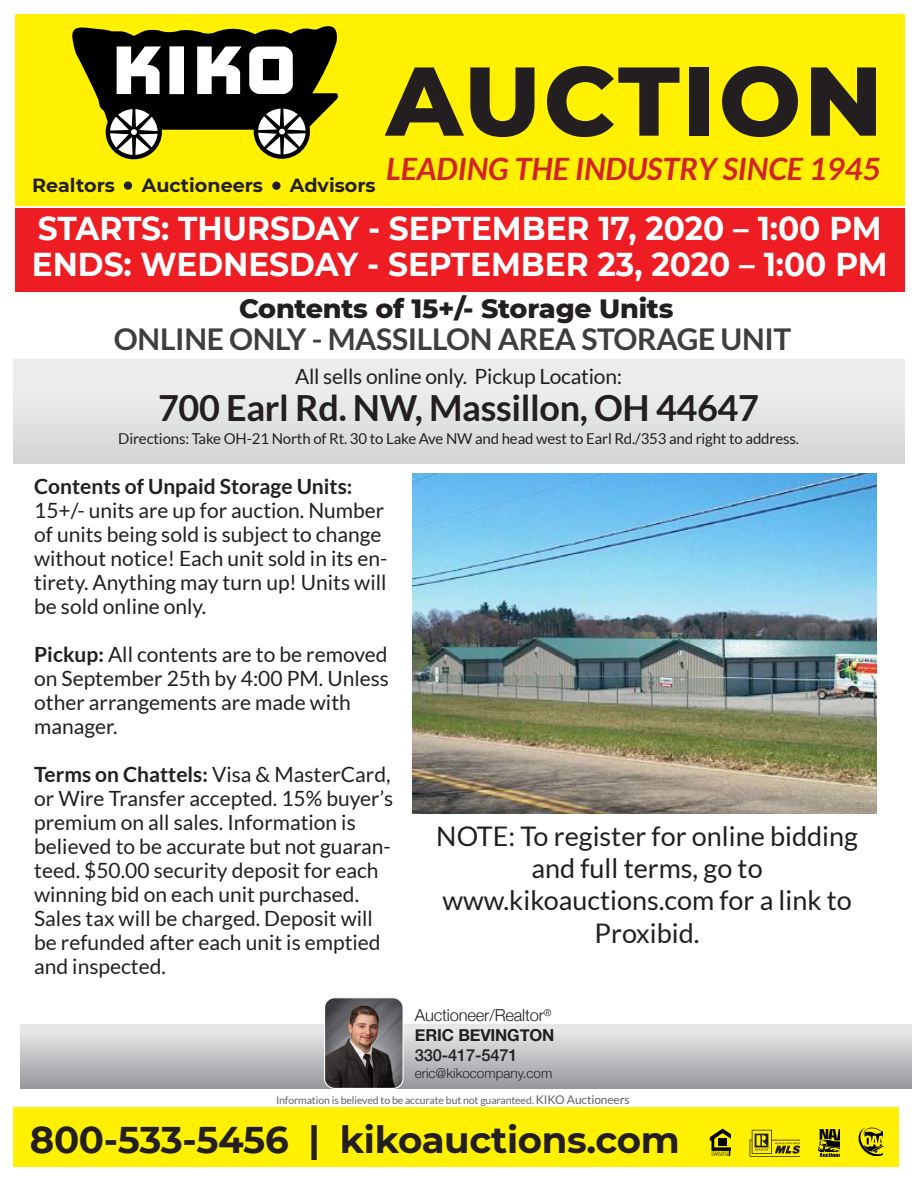
<style>
.page{position:relative;width:918px;height:1188px;background:#fff}
.page>*{position:absolute;margin:0;border:0;box-sizing:border-box;transform-origin:0 0}
.t1{font:800 97.5px "Montserrat";letter-spacing:.03em;color:#231f20}
.t2{font:700 37.2px "Montserrat";letter-spacing:-.01em;color:#231f20}
.t3{font:700 36px "Lato";letter-spacing:-.01em;color:#231f20}
.t4{font:700 33px "Montserrat";color:#fff;scale:.95 1}
.t5{font:italic 700 30.9px "Lato";color:#d1232a}
.t6{font:700 30px "Lato";letter-spacing:-.01em;color:#3e3e3f}
.t7{font:27px/32.4px "Lato";color:#231f20;text-align:center}
.t8{font:800 27px "Montserrat";letter-spacing:-.01em;color:#231f20}
.t9{font:21px/24px "Lato";color:#231f20}
.t10{font:700 19.05px "Montserrat";color:#231f20}
.t11{font:300 16.5px "Helvetica Neue";letter-spacing:-.01em;color:#231f20}
.t12{font:700 16.5px "Helvetica Neue";letter-spacing:-.01em;color:#231f20}
.t13{font:500 16.5px "Helvetica Neue";letter-spacing:-.01em;color:#231f20}
.t14{font:15px "Lato";letter-spacing:-.01em;color:#231f20}
.t15{font:300 13.5px "Helvetica Neue";color:#231f20}
.t16{font:10.5px "Lato";letter-spacing:-.01em;color:#636366}
.s1{font-weight:700}
.s2{font-size:12px}
</style>
<div class="page">
<div style="left:14px;top:1107px;width:885px;height:60px;background:#fff101"></div>
<svg style="left:710px;top:1129px;width:21px;height:27px"></svg>
<svg style="left:750px;top:1130px;width:50px;height:27px"></svg>
<svg style="left:818px;top:1129px;width:21px;height:28px"></svg>
<svg style="left:859px;top:1128px;width:24px;height:28px"></svg>
<div style="left:21px;top:1025px;width:891px;height:64px;background:linear-gradient(to bottom,#edeef0,#97989c)"></div>
<img style="left:325px;top:999px;width:78px;height:89px">
<div style="left:324px;top:997px;width:80px;height:92px;border:1px solid #fff;border-radius:10px"></div>
<div style="left:14px;top:360px;width:890px;height:103px;background:linear-gradient(to bottom,#f2f1f3,#d5d6d8)"></div>
<div style="left:15px;top:208px;width:889px;height:84px;background:#ee1d23"></div>
<img style="left:412px;top:473px;width:465px;height:340px">
<div style="left:15px;top:14px;width:889px;height:192px;background:#fff101"></div>
<svg style="left:72px;top:26px;width:266px;height:133px"></svg>
<div style="left:124px;top:181px;width:8px;height:9px;background:#231f20;border-radius:50%"></div>
<div style="left:272px;top:182px;width:9px;height:8px;background:#231f20;border-radius:50%"></div>
<p class="t10" style="left:32px;top:171px;width:84px">Realtors</p>
<p class="t10" style="left:142px;top:171px;width:123px">Auctioneers</p>
<p class="t10" style="left:290px;top:171px;width:87px">Advisors</p>
<p class="t1" style="left:386px;top:30px;width:498px">AUCTION</p>
<p class="t5" style="left:386px;top:151px;width:496px">LEADING THE INDUSTRY SINCE 1945</p>
<p class="t4" style="left:38px;top:204px;width:890px">STARTS: THURSDAY - SEPTEMBER 17, 2020 – 1:00 PM</p>
<p class="t4" style="left:32px;top:240px;width:902px">ENDS: WEDNESDAY - SEPTEMBER 23, 2020 – 1:00 PM</p>
<p class="t8" style="left:239px;top:288px;width:436px">Contents of 15+/- Storage Units</p>
<p class="t6" style="left:114px;top:322px;width:679px">ONLINE ONLY - MASSILLON AREA STORAGE UNIT</p>
<p class="t9" style="left:295px;top:364px;width:329px">All sells online only. Pickup Location:</p>
<p class="t3" style="left:158px;top:387px;width:602px">700 Earl Rd. NW, Massillon, OH 44647</p>
<p class="t14" style="left:118px;top:430px;width:682px">Directions: Take OH-21 North of Rt. 30 to Lake Ave NW and head west to Earl Rd./353 and right to address.</p>
<p class="t9" style="left:34px;top:475px;width:355px"><span class="s1">Contents of Unpaid Storage Units:<br></span>15+/- units are up for auction. Number of units being sold is subject to change without notice! Each unit sold in its en&shy;tirety. Anything may turn up! Units will be sold online only.</p>
<p class="t9" style="left:34px;top:643px;width:356px"><span class="s1">Pickup:</span> All contents are to be removed on September 25th by 4:00 PM. Unless other arrangements are made with manager.</p>
<p class="t9" style="left:34px;top:763px;width:361px"><span class="s1">Terms on Chattels:</span> Visa &amp; MasterCard, or Wire Transfer accepted. 15% buyer’s premium on all sales. Information is believed to be accurate but not guaran&shy;teed. $50.00 security deposit for each winning bid on each unit purchased.<br>Sales tax will be charged. Deposit will be refunded after each unit is emptied and inspected.</p>
<p class="t7" style="left:436px;top:819px;width:423px">NOTE: To register for online bidding and full terms, go to</p>
<p class="t7" style="left:442px;top:884px;width:411px">www.kikoauctions.com for a link to<br>Proxibid.</p>
<p class="t11" style="left:415px;top:1002px;width:138px">Auctioneer/Realtor<sup>®</sup></p>
<p class="t12" style="left:415px;top:1022px;width:141px">ERIC BEVINGTON</p>
<p class="t13" style="left:415px;top:1042px;width:104px">330-417-5471</p>
<p class="t15" style="left:415px;top:1062px;width:139px">eric@kikocompany.com</p>
<p class="t16" style="left:276px;top:1095px;width:355px">Information is believed to be accurate but not guaranteed. <span class="s2">KIKO Auctioneers</span></p>
<p class="t2" style="left:30px;top:1113px;width:651px">800-533-5456 | kikoauctions.com</p>
</div>
